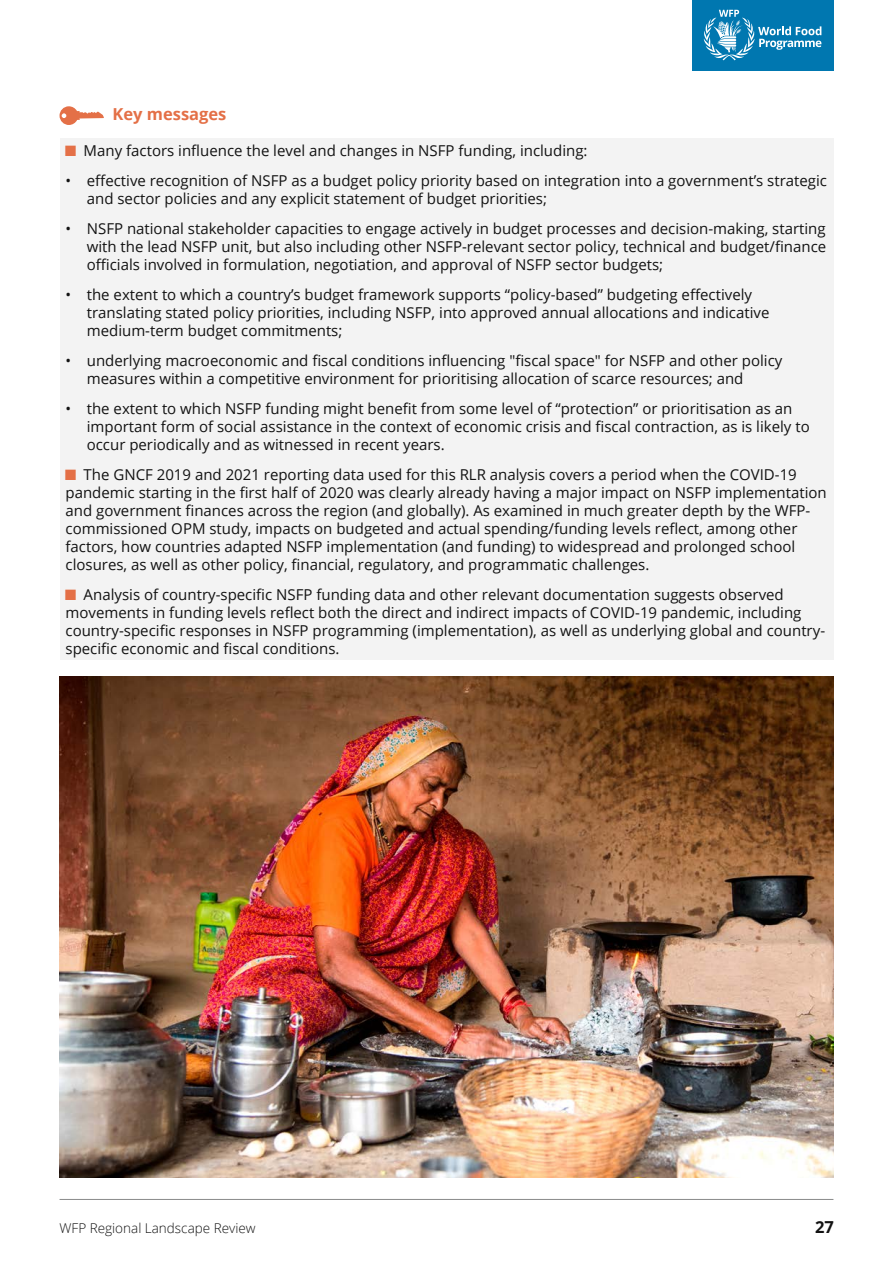
<style>
.page{position:relative;width:893px;height:1263px;background:#fff}
.page>*{position:absolute;margin:0;border:0;box-sizing:border-box;transform-origin:0 0}
.t1{font:700 16.5px "Open Sans";color:#e47047}
.t2{font:700 16.5px "Open Sans";color:#121212}
.t3{font:15px/18px "Open Sans";color:#121212}
.t4{font:300 13.5px "Open Sans";color:#121212}
.s1{font-family:"Fakt Pro";font-weight:700;color:#e47047}
</style>
<div class="page">
<div style="left:692px;top:0;width:141px;height:70px;background:#0077b0"></div>
<svg style="left:703px;top:10px;width:118px;height:50px"></svg>
<hr style="left:60px;top:1199px;width:773px;height:1px;background:#888a8a">
<svg style="left:59px;top:106px;width:45px;height:19px"></svg>
<div style="left:60px;top:138px;width:773px;height:522px;background:#f3f3f3"></div>
<img style="left:60px;top:677px;width:773px;height:501px">
<p class="t1" style="left:112px;top:103px;width:115px">Key messages</p>
<p class="t3" style="left:66px;top:141px;width:524px"><span class="s1">■</span> Many factors influence the level and changes in NSFP funding, including:</p>
<p class="t3" style="left:87px;top:171px;width:742px;text-indent:-21px">• effective recognition of NSFP as a budget policy priority based on integration into a government’s strategic and sector policies and any explicit statement of budget priorities;</p>
<p class="t3" style="left:87px;top:219px;width:741px;text-align:justify;text-indent:-21px">• NSFP national stakeholder capacities to engage actively in budget processes and decision-making, starting with the lead NSFP unit, but also including other NSFP-relevant sector policy, technical and budget/finance officials involved in formulation, negotiation, and approval of NSFP sector budgets;</p>
<p class="t3" style="left:87px;top:285px;width:684px;text-indent:-21px">• the extent to which a country’s budget framework supports “policy-based” budgeting effectively translating stated policy priorities, including NSFP, into approved annual allocations and indicative medium-term budget commitments;</p>
<p class="t3" style="left:87px;top:351px;width:697px;text-indent:-21px">• underlying macroeconomic and fiscal conditions influencing "fiscal space" for NSFP and other policy measures within a competitive environment for prioritising allocation of scarce resources; and</p>
<p class="t3" style="left:87px;top:399px;width:724px;text-indent:-21px">• the extent to which NSFP funding might benefit from some level of “protection” or prioritisation as an important form of social assistance in the context of economic crisis and fiscal contraction, as is likely to occur periodically and as witnessed in recent years.</p>
<p class="t3" style="left:66px;top:465px;width:763px"><span class="s1">■</span> The GNCF 2019 and 2021 reporting data used for this RLR analysis covers a period when the COVID-19 pandemic starting in the first half of 2020 was clearly already having a major impact on NSFP implementation and government finances across the region (and globally). As examined in much greater depth by the WFP&shy;commissioned OPM study, impacts on budgeted and actual spending/funding levels reflect, among other factors, how countries adapted NSFP implementation (and funding) to widespread and prolonged school closures, as well as other policy, financial, regulatory, and programmatic challenges.</p>
<p class="t3" style="left:66px;top:585px;width:761px"><span class="s1">■</span> Analysis of country-specific NSFP funding data and other relevant documentation suggests observed movements in funding levels reflect both the direct and indirect impacts of COVID-19 pandemic, including country-specific responses in NSFP programming (implementation), as well as underlying global and country&shy;specific economic and fiscal conditions.</p>
<p class="t4" style="left:60px;top:1219px;width:198px">WFP Regional Landscape Review</p>
<p class="t2" style="left:815px;top:1216px;width:20px">27</p>
</div>
